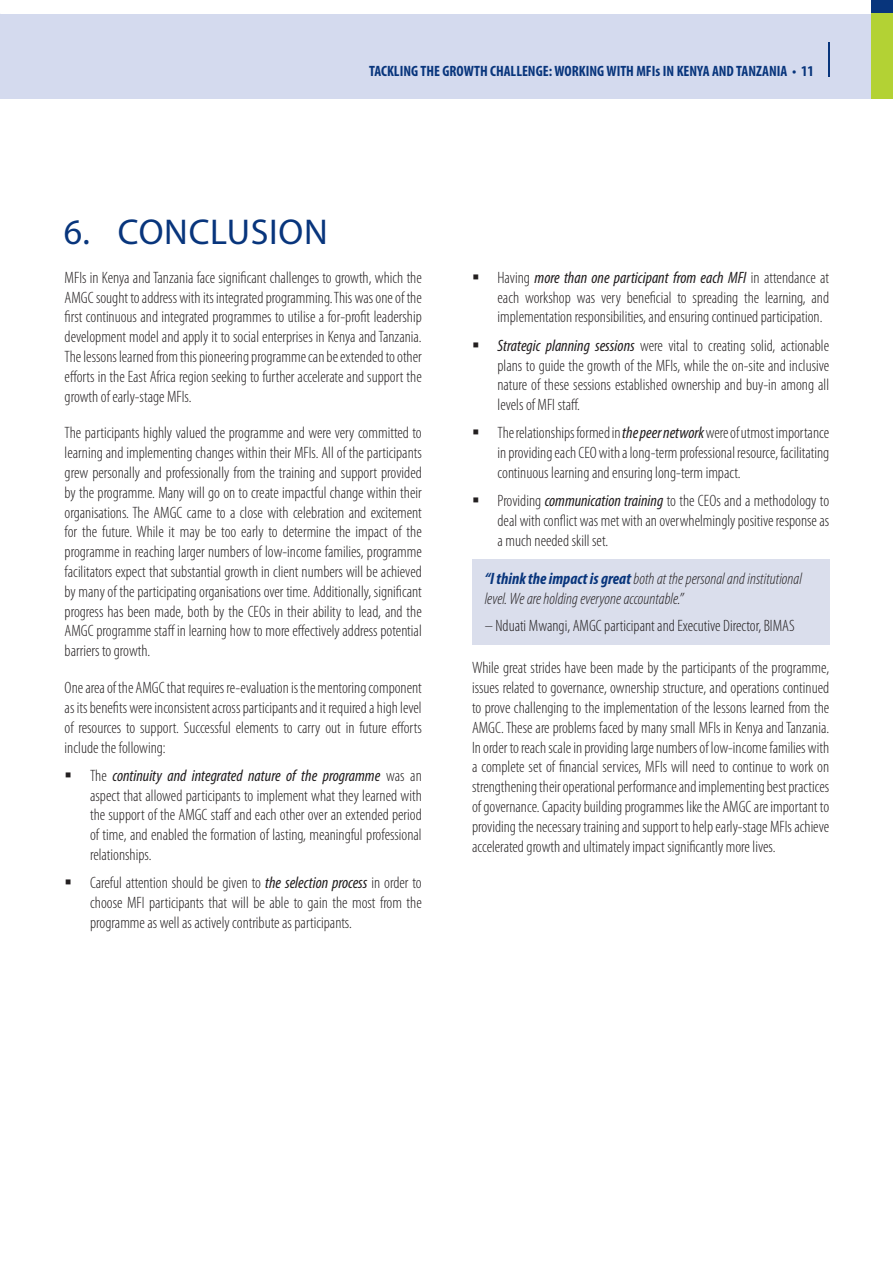
<style>
.page{position:relative;width:893px;height:1263px;background:#fff}
.page>*{position:absolute;margin:0;border:0;box-sizing:border-box;transform-origin:0 0}
.t1{font:36px "Myriad Pro";color:#08357c}
.FSD_Body_Text{font:300 condensed 16.5px/19.8px "Myriad Pro";color:#231f20;text-align:justify}
.FSD_bullets{font:300 condensed 16.5px/19.8px "Myriad Pro";color:#231f20;text-align:justify}
.FSD_Body_Text-2{font:italic 300 condensed 16.5px/19.8px "Myriad Pro";color:#231f20}
.t2{font:700 condensed 15px "Myriad Pro";color:#08357c}
.s1{font-weight:400;font-style:italic}
.s2{font-weight:700;color:#08357c}
.s3{font-style:italic}
</style>
<div class="page">
<div style="left:0;top:14px;width:893px;height:85px;background:#d4daee"></div>
<hr style="left:828px;top:42px;width:2px;height:34px;background:#08357c">
<div style="left:872px;top:0;width:21px;height:16px;background:#08357c"></div>
<div style="left:872px;top:13px;width:21px;height:85px;background:#b3d234"></div>
<div style="left:472px;top:559px;width:357px;height:85px;background:#dadeec"></div>
<p class="t2" style="left:369px;top:63px;width:446px">TACKLING THE GROWTH CHALLENGE: WORKING WITH MFIs IN KENYA AND TANZANIA • 11</p>
<p class="t1" style="left:64px;top:210px;width:98px">6. CONCLU</p>
<p class="t1" style="left:251px;top:210px;width:38px">SION</p>
<p class="FSD_Body_Text" style="left:65px;top:268px;width:359px">MFIs in Kenya and Tanzania face significant challenges to growth, which the AMGC sought to address with its integrated programming. This was one of the first continuous and integrated programmes to utilise a for-profit leadership development model and apply it to social enterprises in Kenya and Tanzania.<br>The lessons learned from this pioneering programme can be extended to other efforts in the East Africa region seeking to further accelerate and support the growth of early-stage MFIs.</p>
<p class="FSD_Body_Text" style="left:65px;top:423px;width:359px">The participants highly valued the programme and were very committed to learning and implementing changes within their MFIs. All of the participants grew personally and professionally from the training and support provided by the programme. Many will go on to create impactful change within their organisations. The AMGC came to a close with celebration and excitement for the future. While it may be too early to determine the impact of the programme in reaching larger numbers of low-income families, programme facilitators expect that substantial growth in client numbers will be achieved by many of the participating organisations over time. Additionally, significant progress has been made, both by the CEOs in their ability to lead, and the AMGC programme staff in learning how to more effectively address potential barriers to growth.</p>
<p class="FSD_Body_Text" style="left:65px;top:678px;width:359px">One area of the AMGC that requires re-evaluation is the mentoring component as its benefits were inconsistent across participants and it required a high level of resources to support. Successful elements to carry out in future efforts include the following:</p>
<p class="FSD_bullets" style="left:90px;top:766px;width:333px">The <span class="s1">continuity and integrated nature of the programme</span> was an aspect that allowed participants to implement what they learned with the support of the AMGC staff and each other over an extended period of time, and enabled the formation of lasting, meaningful professional relationships.</p>
<p class="FSD_bullets" style="left:90px;top:873px;width:333px">Careful attention should be given to <span class="s1">the selection process</span> in order to choose MFI participants that will be able to gain the most from the programme as well as actively contribute as participants.</p>
<p class="FSD_bullets" style="left:497px;top:268px;width:333px">Having <span class="s1">more than one participant from each MFI</span> in attendance at each workshop was very beneficial to spreading the learning, and implementation responsibilities, and ensuring continued participation.</p>
<p class="FSD_bullets" style="left:497px;top:336px;width:333px"><span class="s1">Strategic planning sessions</span> were vital to creating solid, actionable plans to guide the growth of the MFIs, while the on-site and inclusive nature of these sessions established ownership and buy-in among all levels of MFI staff.</p>
<p class="FSD_bullets" style="left:497px;top:423px;width:333px">The relationships formed in <span class="s1">the peer network</span> were of utmost importance in providing each CEO with a long-term professional resource, facilitating continuous learning and ensuring long-term impact.</p>
<p class="FSD_bullets" style="left:497px;top:491px;width:333px">Providing <span class="s1">communication training</span> to the CEOs and a methodology to deal with conflict was met with an overwhelmingly positive response as a much needed skill set.</p>
<p class="FSD_Body_Text-2" style="left:485px;top:569px;width:319px"><span class="s2">“I think the impact is great</span> both at the personal and institutional level. We are holding everyone accountable.”</p>
<p class="FSD_Body_Text" style="left:485px;top:616px;width:311px"><span class="s3">–</span> Nduati Mwangi, AMGC participant and Executive Director, BIMAS</p>
<p class="FSD_Body_Text" style="left:472px;top:658px;width:359px">While great strides have been made by the participants of the programme, issues related to governance, ownership structure, and operations continued to prove challenging to the implementation of the lessons learned from the AMGC. These are problems faced by many small MFIs in Kenya and Tanzania.<br>In order to reach scale in providing large numbers of low-income families with a complete set of financial services, MFIs will need to continue to work on strengthening their operational performance and implementing best practices of governance. Capacity building programmes like the AMGC are important to providing the necessary training and support to help early-stage MFIs achieve accelerated growth and ultimately impact significantly more lives.</p>
</div>
